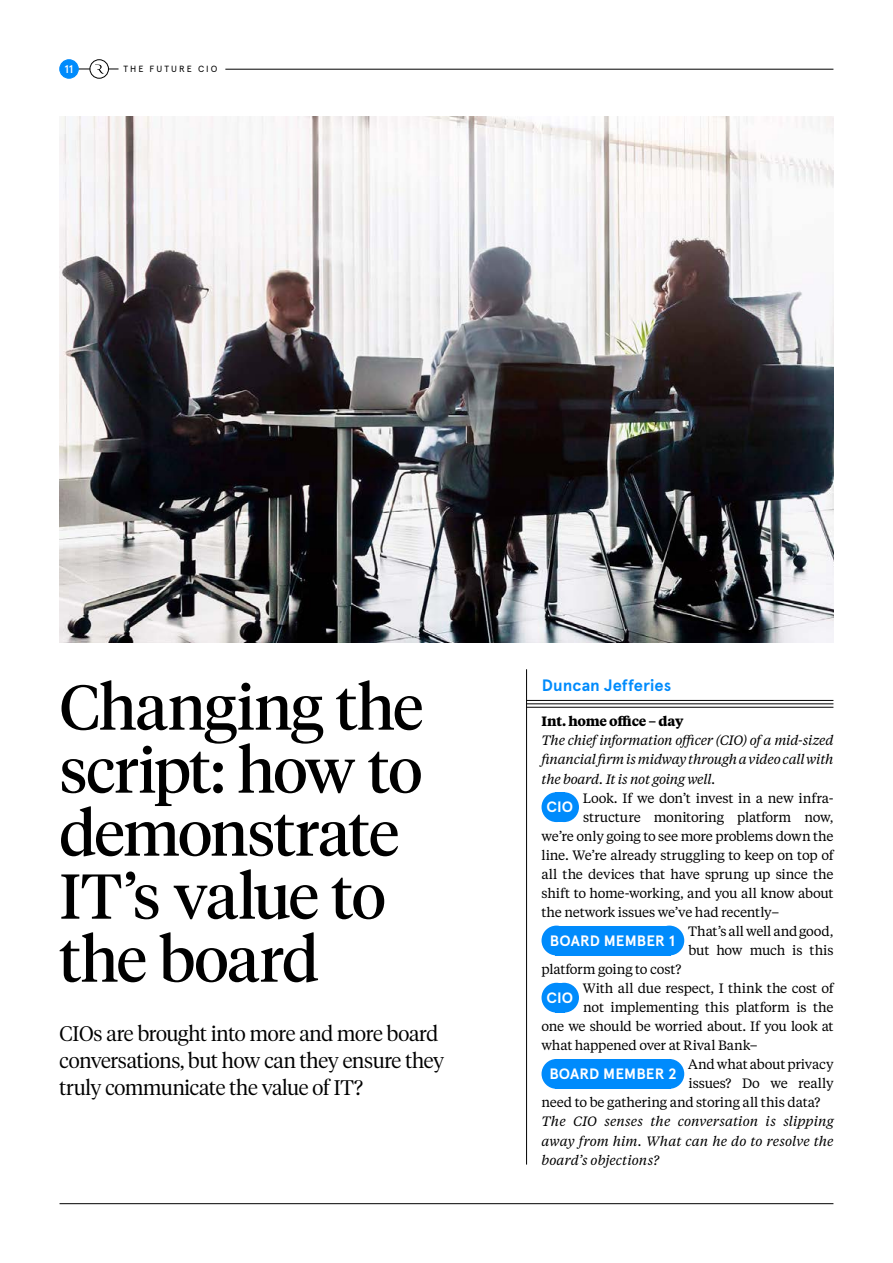
<style>
.page{position:relative;width:893px;height:1263px;background:#fff}
.page>*{position:absolute;margin:0;border:0;box-sizing:border-box;transform-origin:0 0}
.t1{font:63px/63px "Tiempos Headline";letter-spacing:-.02em;color:#000}
.t2{font:300 21px/27px "Tiempos Headline";letter-spacing:-.01em;color:#000}
.t3{font:700 16.5px "Apercu Pro";letter-spacing:.005em;color:#008bfc}
.t4{font:700 15px "Apercu Pro";letter-spacing:.01em;color:#fff}
.t5{font:13.5px/19px "Tiempos Text";letter-spacing:-.015em;color:#000}
.t6{font:italic 13.5px/19px "Tiempos Text";letter-spacing:-.01em;color:#000;text-align:justify}
.t7{font:700 13.5px "Tiempos Text";letter-spacing:-.015em;color:#000}
.t8{font:500 11.25px "Apercu Pro";color:#fff}
.t9{font:9px "Apercu Pro";letter-spacing:.23em;color:#000}
</style>
<div class="page">
<img style="left:60px;top:117px;width:773px;height:526px">
<div style="left:549px;top:792px;width:30px;height:30px;background:#008bfc;border-radius:50%"></div>
<div style="left:541px;top:792px;width:30px;height:30px;background:#008bfc;border-radius:50%"></div>
<div style="left:541px;top:925px;width:30px;height:30px;background:#008bfc;border-radius:50%"></div>
<div style="left:556px;top:926px;width:115px;height:29px;background:#008bfc"></div>
<div style="left:654px;top:925px;width:30px;height:30px;background:#008bfc;border-radius:50%"></div>
<div style="left:549px;top:983px;width:30px;height:29px;background:#008bfc;border-radius:50%"></div>
<div style="left:541px;top:983px;width:30px;height:29px;background:#008bfc;border-radius:50%"></div>
<div style="left:541px;top:1059px;width:30px;height:30px;background:#008bfc;border-radius:50%"></div>
<div style="left:556px;top:1059px;width:115px;height:30px;background:#008bfc"></div>
<div style="left:654px;top:1059px;width:30px;height:30px;background:#008bfc;border-radius:50%"></div>
<hr style="left:526px;top:700px;width:307px;height:1px;background:#000">
<hr style="left:526px;top:703px;width:307px;height:1px;background:#000">
<hr style="left:526px;top:707px;width:307px;height:1px;background:#000">
<hr style="left:526px;top:669px;width:1px;height:495px;background:#000">
<hr style="left:75px;top:69px;width:44px;height:1px;background:#000">
<div style="left:90px;top:60px;width:18px;height:18px;background:#fff;border-radius:50%"></div>
<div style="left:90px;top:60px;width:19px;height:18px;border:1px solid #000;border-radius:50%"></div>
<svg style="left:97px;top:65px;width:7px;height:9px"></svg>
<div style="left:60px;top:60px;width:18px;height:18px;background:#008bfc;border-radius:50%"></div>
<div style="left:60px;top:60px;width:18px;height:18px;border:1px solid #008bfc;border-radius:50%"></div>
<hr style="left:60px;top:1203px;width:773px;height:1px;background:#000">
<hr style="left:225px;top:69px;width:608px;height:1px;background:#000">
<p class="t8" style="left:65px;top:61px;width:10px">11</p>
<p class="t9" style="left:124px;top:63px;width:95px">THE FUTURE CIO</p>
<h1 class="t1" style="left:60px;top:673px;width:365px">Changing the script: how to demonstrate<br>IT’s value to the board</h1>
<p class="t3" style="left:542px;top:672px;width:131px">Duncan Jefferies</p>
<p class="t7" style="left:541px;top:712px;width:143px">Int. home office – day</p>
<p class="t6" style="left:541px;top:730px;width:294px">The chief information officer (CIO) of a mid-sized financial firm is midway through a video call with the board. It is not going well.</p>
<p class="t4" style="left:546px;top:796px;width:28px">CIO</p>
<p class="t5" style="left:583px;top:788px;width:252px">Look. If we don’t invest in a new infra-</p>
<p class="t5" style="left:583px;top:807px;width:252px">structure monitoring platform now,</p>
<p class="t5" style="left:541px;top:826px;width:294px">we’re only going to see more problems down the</p>
<p class="t5" style="left:541px;top:845px;width:294px">line. We’re already struggling to keep on top of</p>
<p class="t5" style="left:541px;top:864px;width:294px">all the devices that have sprung up since the</p>
<p class="t5" style="left:541px;top:883px;width:294px">shift to home-working, and you all know about</p>
<p class="t5" style="left:541px;top:902px;width:239px">the network issues we’ve had recently–</p>
<p class="t4" style="left:550px;top:929px;width:126px">BOARD MEMBER 1</p>
<p class="t5" style="left:688px;top:921px;width:147px">That’s all well and good, but how much is this</p>
<p class="t5" style="left:541px;top:959px;width:141px">platform going to cost?</p>
<p class="t4" style="left:546px;top:986px;width:28px">CIO</p>
<p class="t5" style="left:583px;top:978px;width:252px">With all due respect, I think the cost of</p>
<p class="t5" style="left:583px;top:997px;width:252px">not implementing this platform is the</p>
<p class="t5" style="left:541px;top:1016px;width:294px">one we should be worried about. If you look at</p>
<p class="t5" style="left:541px;top:1035px;width:218px">what happened over at Rival Bank–</p>
<p class="t4" style="left:549px;top:1062px;width:129px">BOARD MEMBER 2</p>
<h2 class="t2" style="left:60px;top:1019px;width:386px">CIOs are brought into more and more board conversations, but how can they ensure they truly communicate the value of IT?</h2>
<p class="t5" style="left:688px;top:1054px;width:147px">And what about privacy</p>
<p class="t5" style="left:688px;top:1073px;width:147px">issues? Do we really</p>
<p class="t5" style="left:541px;top:1092px;width:280px">need to be gathering and storing all this data?</p>
<p class="t6" style="left:541px;top:1111px;width:294px">The CIO senses the conversation is slipping away from him. What can he do to resolve the board’s objections?</p>
</div>
